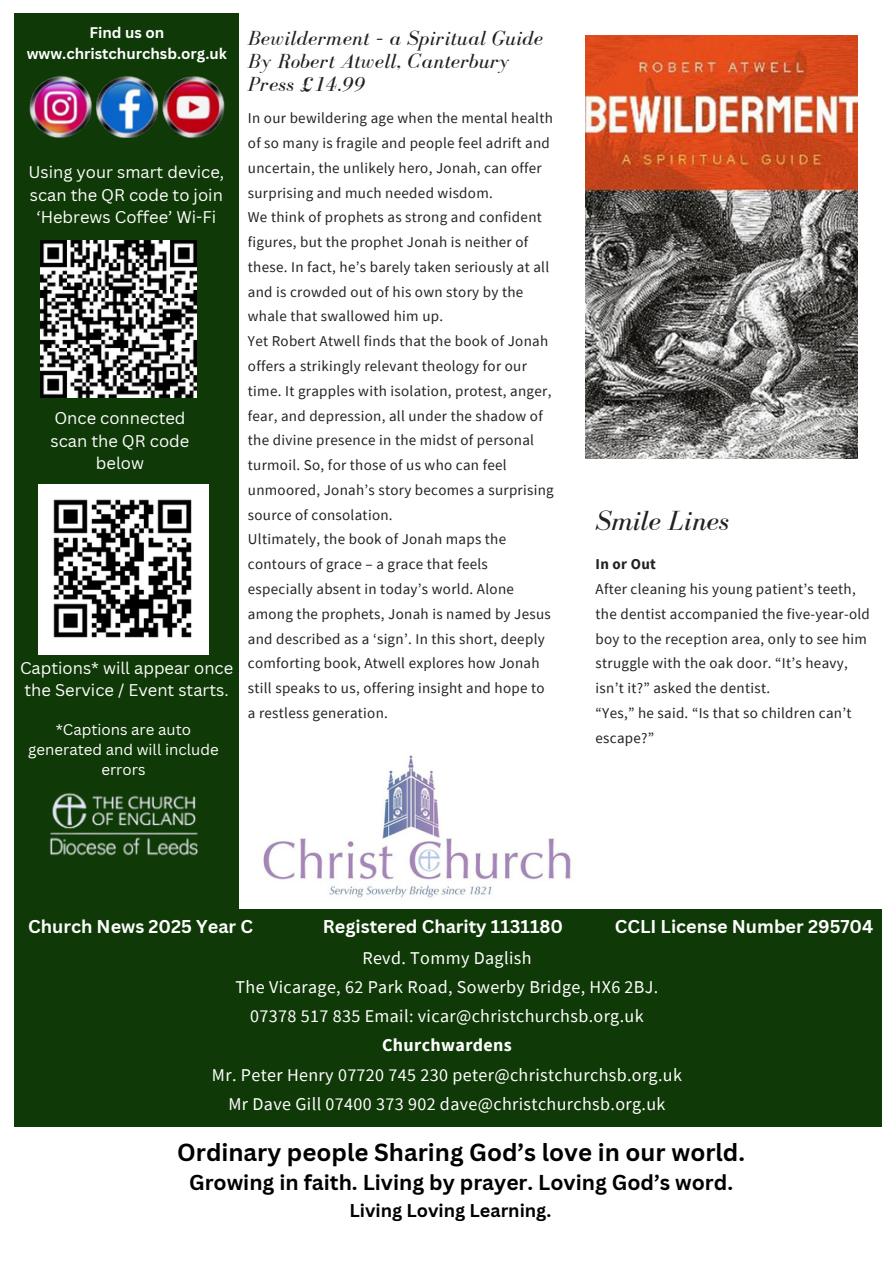
<style>
.page{position:relative;width:894px;height:1264px;background:#fff}
.page>*{position:absolute;margin:0;border:0;box-sizing:border-box;transform-origin:0 0}
.t1{font:italic 28.5px "Bodoni FLF";color:#222}
.t2{font:700 24px "Canva Sans";color:#000}
.t3{font:italic 21px/22.5px "Bodoni FLF";letter-spacing:.02em;color:#222}
.t4{font:700 21px "Canva Sans";color:#000}
.t5{font:18px/29.2px "Source Sans Pro";letter-spacing:.02em;color:#fff;text-align:center}
.t6{font:700 18px "Canva Sans";color:#fff}
.t7{font:700 18px "Canva Sans";color:#000}
.t8{font:700 18px "Source Sans Pro";letter-spacing:.02em;color:#fff}
.t9{font:16.5px/22.5px "Canva Sans";color:#fff;text-align:center}
.t10{font:15px/24.8px "Source Sans Pro";letter-spacing:.02em;color:#222}
.t11{font:15px/20.2px "Canva Sans";color:#fff;text-align:center}
.t12{font:700 15px/20.2px "Canva Sans";color:#fff;text-align:center}
.t13{font:700 15px "Source Sans Pro";letter-spacing:.02em;color:#222}
</style>
<div class="page">
<div style="left:15px;top:13px;width:224px;height:1001px;background:#0f3906"></div>
<div style="left:15px;top:909px;width:865px;height:217px;background:#0f3906"></div>
<img style="left:29px;top:76px;width:196px;height:62px">
<img style="left:50px;top:792px;width:148px;height:64px">
<img style="left:263px;top:755px;width:308px;height:143px">
<img style="left:40px;top:241px;width:157px;height:156px">
<img style="left:38px;top:484px;width:170px;height:170px">
<img style="left:585px;top:36px;width:272px;height:422px">
<p class="t12" style="left:27px;top:22px;width:202px">Find us on www.christchurchsb.org.uk</p>
<p class="t9" style="left:28px;top:160px;width:197px">Using your smart device, scan the QR code to join ‘Hebrews Coffee’ Wi-Fi</p>
<p class="t9" style="left:51px;top:406px;width:140px">Once connected scan the QR code below</p>
<p class="t9" style="left:20px;top:656px;width:215px;text-align:left">Captions* will appear once the Service / Event starts.</p>
<p class="t11" style="left:28px;top:718px;width:192px">*Captions are auto generated and will include errors</p>
<h3 class="t3" style="left:248px;top:27px;width:296px">Bewilderment – a Spiritual Guide<br>By Robert Atwell, Canterbury<br>Press £14.99</h3>
<p class="t10" style="left:248px;top:106px;width:307px">In our bewildering age when the mental health of so many is fragile and people feel adrift and uncertain, the unlikely hero, Jonah, can offer surprising and much needed wisdom.<br>We think of prophets as strong and confident figures, but the prophet Jonah is neither of these. In fact, he’s barely taken seriously at all and is crowded out of his own story by the whale that swallowed him up.<br>Yet Robert Atwell finds that the book of Jonah offers a strikingly relevant theology for our time. It grapples with isolation, protest, anger, fear, and depression, all under the shadow of the divine presence in the midst of personal turmoil. So, for those of us who can feel unmoored, Jonah’s story becomes a surprising source of consolation.<br>Ultimately, the book of Jonah maps the contours of grace – a grace that feels especially absent in today’s world. Alone among the prophets, Jonah is named by Jesus and described as a ‘sign’. In this short, deeply comforting book, Atwell explores how Jonah still speaks to us, offering insight and hope to a restless generation.</p>
<h1 class="t1" style="left:595px;top:505px;width:135px">Smile Lines</h1>
<p class="t13" style="left:595px;top:554px;width:62px">In or Out</p>
<p class="t10" style="left:595px;top:576px;width:276px">After cleaning his young patient’s teeth, the dentist accompanied the five-year-old boy to the reception area, only to see him struggle with the oak door. “It’s heavy, isn’t it?” asked the dentist.<br>“Yes,” he said. “Is that so children can’t escape?”</p>
<p class="t6" style="left:28px;top:913px;width:226px">Church News 2025 Year C</p>
<p class="t6" style="left:323px;top:913px;width:242px">Registered Charity 1131180</p>
<p class="t6" style="left:614px;top:913px;width:260px">CCLI License Number 295704</p>
<p class="t5" style="left:235px;top:942px;width:424px">Revd. Tommy Daglish<br>The Vicarage, 62 Park Road, Sowerby Bridge, HX6 2BJ.<br>07378 517 835 Email: vicar@christchurchsb.org.uk</p>
<p class="t8" style="left:382px;top:1033px;width:131px">Churchwardens</p>
<p class="t5" style="left:212px;top:1059px;width:471px">Mr. Peter Henry 07720 745 230 peter@christchurchsb.org.uk<br>Mr Dave Gill 07400 373 902 dave@christchurchsb.org.uk</p>
<h2 class="t2" style="left:177px;top:1134px;width:569px">Ordinary people Sharing God’s love in our world.</h2>
<h3 class="t4" style="left:189px;top:1167px;width:545px">Growing in faith. Living by prayer. Loving God’s word.</h3>
<p class="t7" style="left:349px;top:1197px;width:203px">Living Loving Learning.</p>
</div>
